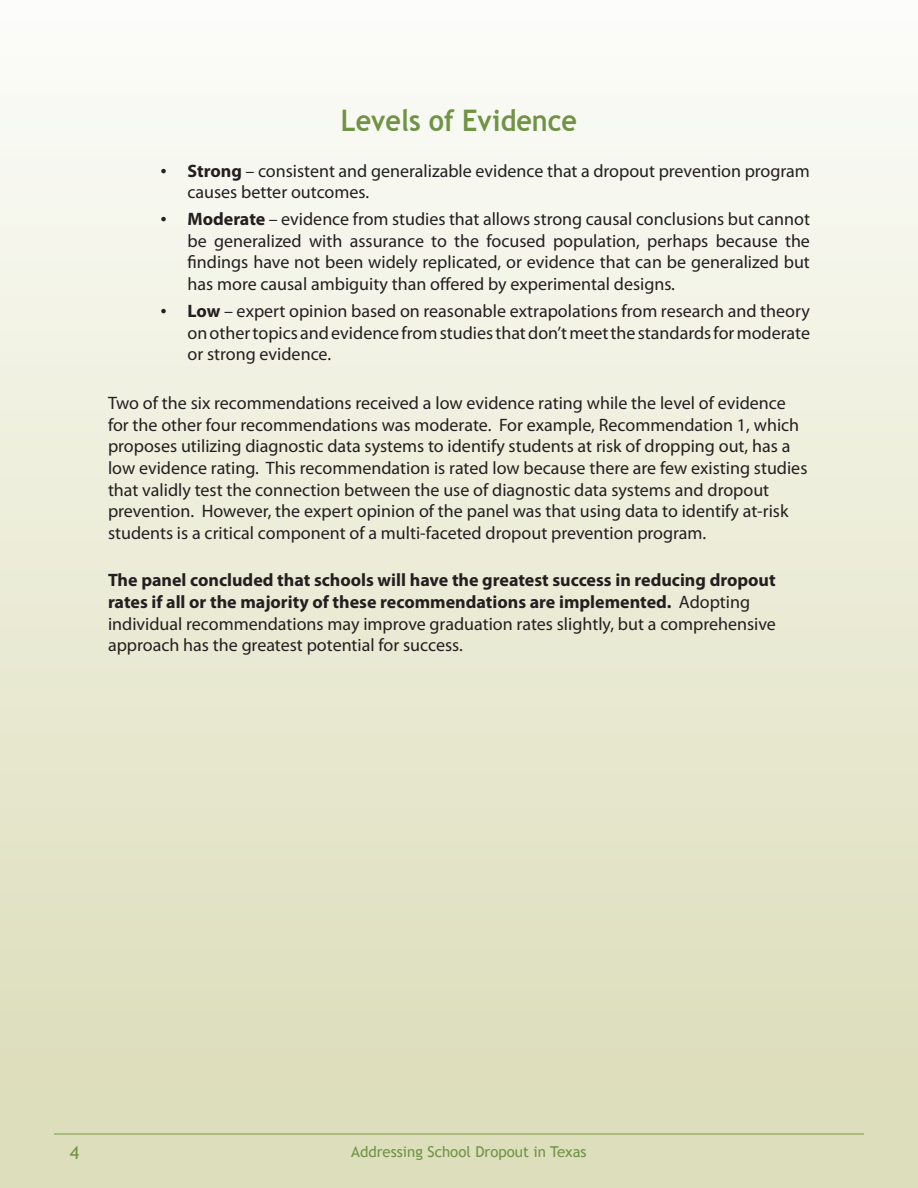
<style>
.page{position:relative;width:918px;height:1188px;background:#fff}
.page>*{position:absolute;margin:0;border:0;box-sizing:border-box;transform-origin:0 0}
.Heading_2{font:700 29.7px "Trebuchet MS";color:#709345;scale:.91 1}
.Bullets{font:18px/21.6px "Myriad Pro";color:#231f20}
.t1{font:700 18px/21.6px "Myriad Pro";color:#231f20}
.t2{font:18px "Trebuchet MS";color:#709345}
.t3{font:15px "Trebuchet MS";color:#709345}
.s1{font-family:"Times New Roman"}
.s2{font-weight:700}
.s3{font-weight:400}
</style>
<div class="page">
<div style="left:0;top:0;width:918px;height:1188px;background:linear-gradient(to bottom,#fcfcf9,#dadbb6)"></div>
<hr style="left:54px;top:1134px;width:810px;height:1px;background:#789945">
<p class="Heading_2" style="left:341px;top:102px;width:261px">Levels of Evidence</p>
<p class="Bullets" style="left:188px;top:160px;width:624px;text-indent:-27px"><span class="s1">•</span> <span class="s2">Strong</span> – consistent and generalizable evidence that a dropout prevention program causes better outcomes.</p>
<p class="Bullets" style="left:188px;top:209px;width:624px;text-align:justify;text-indent:-27px"><span class="s1">•</span> <span class="s2">Moderate</span> – evidence from studies that allows strong causal conclusions but cannot be generalized with assurance to the focused population, perhaps because the findings have not been widely replicated, or evidence that can be generalized but has more causal ambiguity than offered by experimental designs.</p>
<p class="Bullets" style="left:188px;top:301px;width:624px;text-align:justify;text-indent:-27px"><span class="s1">•</span> <span class="s2">Low</span> – expert opinion based on reasonable extrapolations from research and theory on other topics and evidence from studies that don’t meet the standards for moderate or strong evidence.</p>
<p class="Bullets" style="left:108px;top:393px;width:701px">Two of the six recommendations received a low evidence rating while the level of evidence for the other four recommendations was moderate. For example, Recommendation 1, which proposes utilizing diagnostic data systems to identify students at risk of dropping out, has a low evidence rating. This recommendation is rated low because there are few existing studies that validly test the connection between the use of diagnostic data systems and dropout prevention. However, the expert opinion of the panel was that using data to identify at-risk students is a critical component of a multi-faceted dropout prevention program.</p>
<p class="t1" style="left:108px;top:570px;width:669px">The panel concluded that schools will have the greatest success in reducing dropout rates if all or the majority of these recommendations are implemented. <span class="s3">Adopting individual recommendations may improve graduation rates slightly, but a comprehensive approach has the greatest potential for success.</span></p>
<p class="t2" style="left:70px;top:1142px;width:11px">4</p>
<p class="t3" style="left:351px;top:1143px;width:237px">Addressing School Dropout in Texas</p>
</div>
